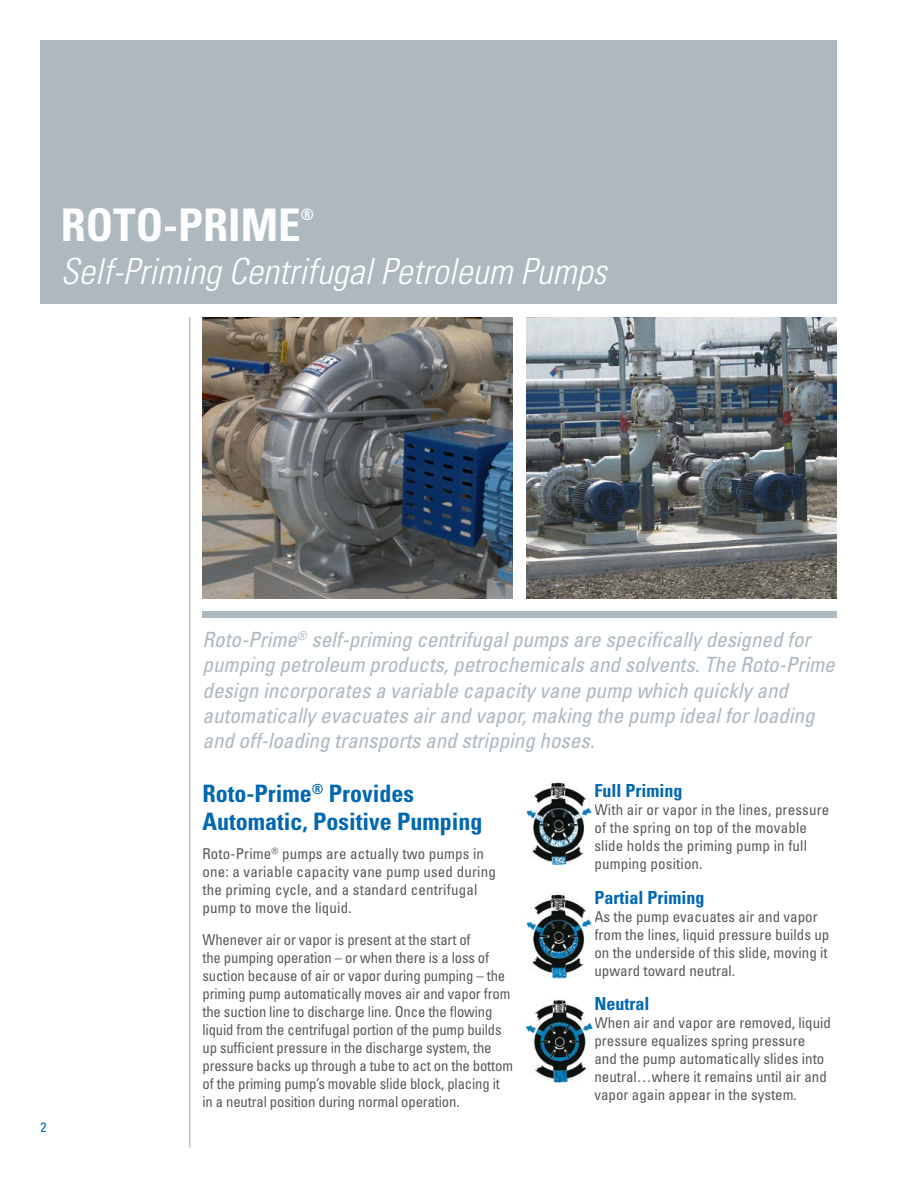
<style>
.page{position:relative;width:918px;height:1188px;background:#fff}
.page>*{position:absolute;margin:0;border:0;box-sizing:border-box;transform-origin:0 0}
.t1{font:700 condensed 45px "Univers";color:#fff}
.t2{font:italic 300 condensed 36px "Univers";color:#fff}
.t3{font:700 condensed 24px/28.8px "Univers";color:#0067b1}
.t4{font:italic condensed 21px/25.2px "Univers";color:#adb8bf}
.t5{font:700 condensed 18px "Univers";color:#0067b1}
.t6{font:700 condensed 15.75px "Univers";color:#fff}
.t7{font:condensed 15px/18px "Univers";color:#58595b}
.t8{font:condensed 13.5px "Univers";color:#0067b1}
</style>
<div class="page">
<img style="left:526px;top:317px;width:311px;height:281px">
<img style="left:202px;top:317px;width:311px;height:281px">
<hr style="left:189px;top:317px;width:2px;height:831px;background:#bbc5cb">
<div style="left:40px;top:40px;width:797px;height:264px;background:#adb8bf"></div>
<img style="left:524px;top:782px;width:68px;height:84px">
<img style="left:524px;top:894px;width:68px;height:85px">
<img style="left:524px;top:999px;width:70px;height:84px">
<div style="left:202px;top:611px;width:635px;height:7px;background:#adb8bf"></div>
<h1 class="t1" style="left:61px;top:197px;width:242px">roto-prime</h1>
<p class="t6" style="left:301px;top:205px;width:15px">®</p>
<h2 class="t2" style="left:61px;top:250px;width:547px">Self-Priming Centrifugal Petroleum Pumps</h2>
<p class="t8" style="left:40px;top:1119px;width:7px">2</p>
<p class="t4" style="left:202px;top:626px;width:634px">Roto-Prime<sup>®</sup> self-priming centrifugal pumps are specifically designed for pumping petroleum products, petrochemicals and solvents. The Roto-Prime design incorporates a variable capacity vane pump which quickly and automatically evacuates air and vapor, making the pump ideal for loading and off-loading transports and stripping hoses.</p>
<h3 class="t3" style="left:202px;top:778px;width:282px">Roto-Prime<sup>®</sup> Provides<br>Automatic, Positive Pumping</h3>
<p class="t7" style="left:202px;top:845px;width:295px">Roto-Prime<sup>®</sup> pumps are actually two pumps in one: a variable capacity vane pump used during the priming cycle, and a standard centrifugal pump to move the liquid.</p>
<p class="t7" style="left:202px;top:930px;width:312px">Whenever air or vapor is present at the start of<br>the pumping operation – or when there is a loss of suction because of air or vapor during pumping – the priming pump automatically moves air and vapor from the suction line to discharge line. Once the flowing liquid from the centrifugal portion of the pump builds up sufficient pressure in the discharge system, the pressure backs up through a tube to act on the bottom of the priming pump’s movable slide block, placing it in a neutral position during normal operation.</p>
<p class="t5" style="left:594px;top:780px;width:90px">Full Priming</p>
<p class="t7" style="left:594px;top:800px;width:236px">With air or vapor in the lines, pressure of the spring on top of the movable slide holds the priming pump in full pumping position.</p>
<p class="t5" style="left:594px;top:886px;width:112px">Partial Priming</p>
<p class="t7" style="left:594px;top:907px;width:236px">As the pump evacuates air and vapor from the lines, liquid pressure builds up on the underside of this slide, moving it upward toward neutral.</p>
<p class="t5" style="left:594px;top:993px;width:57px">Neutral</p>
<p class="t7" style="left:594px;top:1013px;width:238px">When air and vapor are removed, liquid pressure equalizes spring pressure and the pump automatically slides into neutral…where it remains until air and vapor again appear in the system.</p>
</div>
